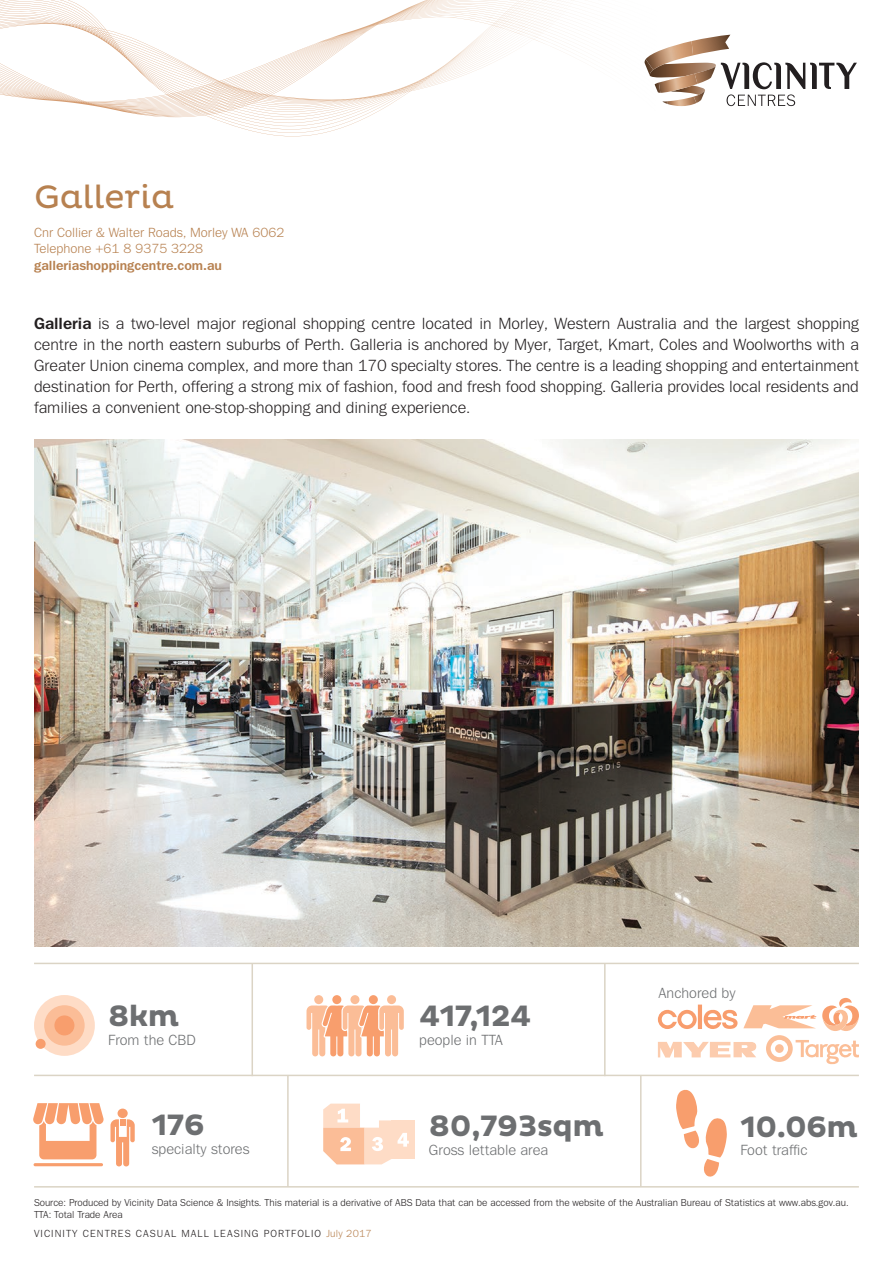
<style>
.page{position:relative;width:893px;height:1263px;background:#fff}
.page>*{position:absolute;margin:0;border:0;box-sizing:border-box;transform-origin:0 0}
.t1{font:33px "Pluto";color:#b78150}
.t2{font:700 30px "Pluto";letter-spacing:-.025em;color:#6d6f71}
.t3{font:16.5px/21px "Tee Franklin";color:#231f20;text-align:justify}
.t4{font:15px "Tee Franklin";color:#6d6f71}
.t5{font:13.5px/16.5px "Tee Franklin";color:#b78150}
.t6{font:700 13.5px "Tee Franklin";color:#b78150}
.t7{font:10.5px "Tee Franklin";letter-spacing:.1em;color:#231f20}
.t8{font:10.2px/11.7px "Tee Franklin";color:#231f20}
.s1{font-weight:700}
.s2{color:#b78150}
</style>
<div class="page">
<svg style="left:468px;top:0;width:104px;height:74px"></svg>
<svg style="left:0;top:0;width:468px;height:102px"></svg>
<svg style="left:644px;top:35px;width:213px;height:72px"></svg>
<hr style="left:34px;top:1186px;width:825px;height:1px;background:#dbd4c5">
<hr style="left:34px;top:963px;width:825px;height:1px;background:#dbd4c5">
<hr style="left:34px;top:1075px;width:825px;height:1px;background:#dbd4c5">
<hr style="left:287px;top:1075px;width:2px;height:112px;background:#dbd4c5">
<div style="left:391px;top:1120px;width:24px;height:39px;background:#fedcc6"></div>
<svg style="left:323px;top:1103px;width:68px;height:61px"></svg>
<svg style="left:398px;top:1133px;width:11px;height:14px"></svg>
<svg style="left:676px;top:1090px;width:51px;height:87px"></svg>
<hr style="left:640px;top:1075px;width:2px;height:112px;background:#dbd4c5">
<hr style="left:604px;top:963px;width:2px;height:113px;background:#dbd4c5">
<hr style="left:252px;top:963px;width:1px;height:113px;background:#dbd4c5">
<img style="left:34px;top:439px;width:825px;height:507px">
<div style="left:34px;top:995px;width:61px;height:61px;background:#fedcc6;border-radius:50%"></div>
<div style="left:44px;top:1005px;width:41px;height:41px;background:#fbbd97;border-radius:50%"></div>
<div style="left:54px;top:1015px;width:20px;height:20px;background:#f89e6d;border-radius:50%"></div>
<div style="left:36px;top:1039px;width:10px;height:10px;background:#f89e6d;border-radius:50%"></div>
<div style="left:314px;top:995px;width:9px;height:9px;background:#fbbd97;border-radius:50%"></div>
<div style="left:332px;top:995px;width:9px;height:9px;background:#f89e6d;border-radius:50%"></div>
<div style="left:350px;top:995px;width:9px;height:9px;background:#fbbd97;border-radius:50%"></div>
<div style="left:369px;top:995px;width:9px;height:9px;background:#f89e6d;border-radius:50%"></div>
<svg style="left:306px;top:1004px;width:98px;height:53px"></svg>
<div style="left:386px;top:994px;width:11px;height:11px;background:#fff;border-radius:50%"></div>
<div style="left:387px;top:995px;width:9px;height:9px;background:#fbbd97;border-radius:50%"></div>
<hr style="left:34px;top:1163px;width:69px;height:3px;background:#f89e6d;border-radius:2px">
<svg style="left:33px;top:1103px;width:71px;height:56px"></svg>
<div style="left:118px;top:1108px;width:10px;height:10px;background:#f89e6d;border-radius:50%"></div>
<svg style="left:110px;top:1119px;width:25px;height:47px"></svg>
<svg style="left:658px;top:998px;width:201px;height:66px"></svg>
<h1 class="t1" style="left:34px;top:178px;width:142px">Galleria</h1>
<p class="t5" style="left:34px;top:224px;width:252px">Cnr Collier &amp; Walter Roads, Morley WA 6062<br>Telephone +61 8 9375 3228</p>
<p class="t6" style="left:34px;top:257px;width:189px">galleriashoppingcentre.com.au</p>
<p class="t3" style="left:34px;top:313px;width:826px"><span class="s1">Galleria</span> is a two-level major regional shopping centre located in Morley, Western Australia and the largest shopping centre in the north eastern suburbs of Perth. Galleria is anchored by Myer, Target, Kmart, Coles and Woolworths with a Greater Union cinema complex, and more than 170 specialty stores. The centre is a leading shopping and entertainment destination for Perth, offering a strong mix of fashion, food and fresh food shopping. Galleria provides local residents and families a convenient one-stop-shopping and dining experience.</p>
<h2 class="t2" style="left:108px;top:999px;width:72px">8km</h2>
<p class="t4" style="left:108px;top:1031px;width:89px">From the CBD</p>
<h2 class="t2" style="left:152px;top:1108px;width:54px">176</h2>
<p class="t4" style="left:152px;top:1140px;width:99px">specialty stores</p>
<h2 class="t2" style="left:419px;top:999px;width:114px">417,124</h2>
<p class="t4" style="left:419px;top:1031px;width:85px">people in TTA</p>
<h2 class="t2" style="left:429px;top:1109px;width:176px">80,793sqm</h2>
<p class="t4" style="left:429px;top:1141px;width:121px">Gross lettable area</p>
<p class="t4" style="left:659px;top:985px;width:79px">Anchored by</p>
<h2 class="t2" style="left:740px;top:1109px;width:119px">10.06m</h2>
<p class="t4" style="left:740px;top:1141px;width:69px">Foot traffic</p>
<p class="t8" style="left:34px;top:1197px;width:816px">Source: Produced by Vicinity Data Science &amp; Insights. This material is a derivative of ABS Data that can be accessed from the website of the Australian Bureau of Statistics at www.abs.gov.au.<br>TTA: Total Trade Area</p>
<p class="t7" style="left:34px;top:1228px;width:339px">VICINITY CENTRES CASUAL MALL LEASING PORTFOLIO <span class="s2">July 2017</span></p>
</div>
